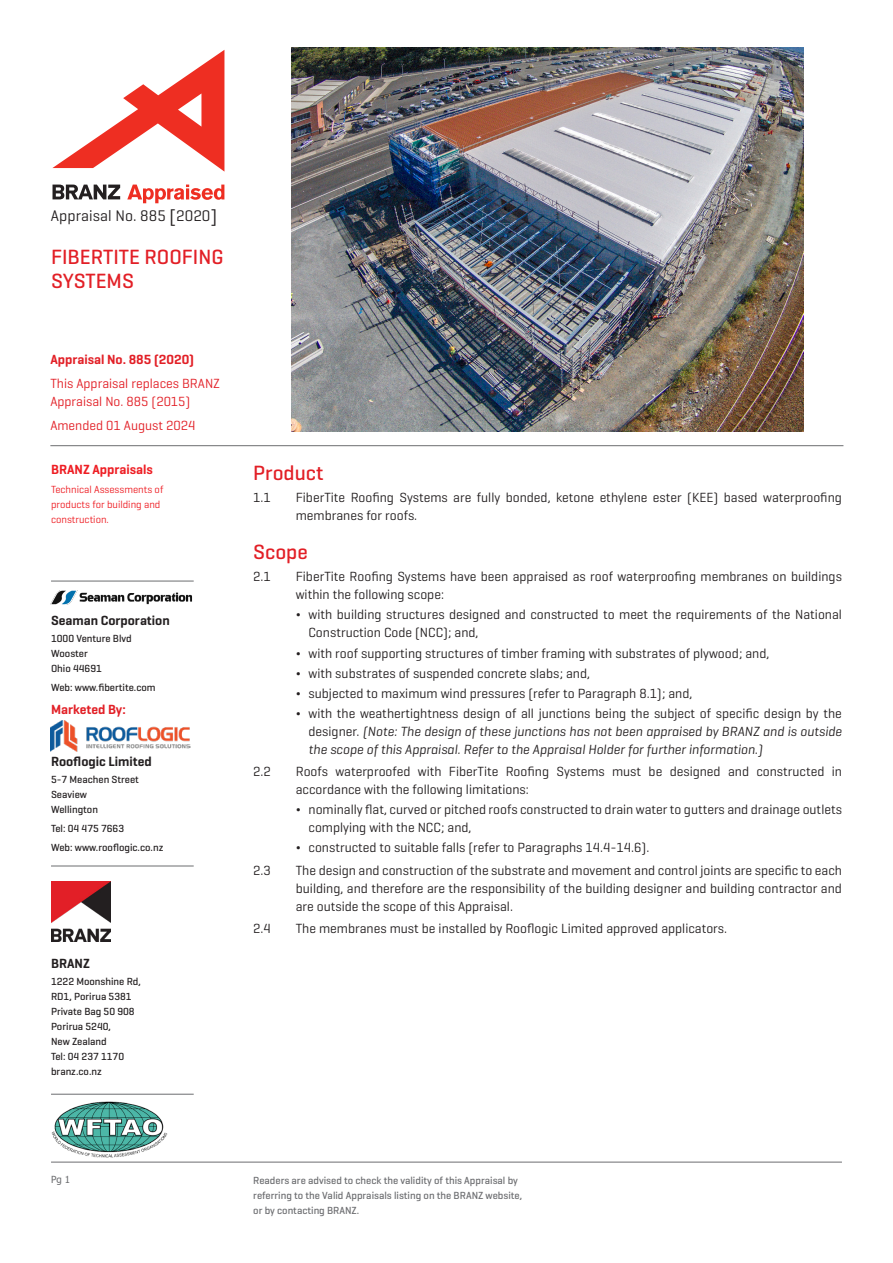
<style>
.page{position:relative;width:893px;height:1263px;background:#fff}
.page>*{position:absolute;margin:0;border:0;box-sizing:border-box;transform-origin:0 0}
.H3_Geo_P{font:500 21px/24px "Geogrotesque";color:#e21f26}
.t1{font:15.6px "Geogrotesque";letter-spacing:.005em;color:#231f20}
.t2{font:13.5px/18px "Geogrotesque";color:#231f20}
.t3{font:italic 13.5px/18px "Geogrotesque";color:#231f20;text-align:justify}
.H4_Geo_P{font:13.5px/18px "Geogrotesque";color:#e21f26}
.H5_Geo_P{font:600 13.5px "Geogrotesque";color:#231f20}
.H4_Geo_P-2{font:600 13.5px "Geogrotesque";color:#e21f26}
.Body{font:600 13.5px "Geogrotesque";color:#ee1d23}
.H5_Geo_P-2{font:600 13.5px "Geogrotesque";color:#e21f26}
.Small_Body_Geo_P{font:500 10.5px/15px "Geogrotesque";color:#231f20}
.Small_Body_Geo_P-2{font:500 10.5px/15px "Geogrotesque";color:#6c6d70}
.Body-2{font:10.5px/15px "Geogrotesque";color:#ee1d23}
.t4{font:9.75px "Tahoma";color:#6c6d70}
.s1{font-size:18.3px}
.s2{font-weight:500}
.s3{font-weight:500;font-style:normal}
.s4{font-style:normal}
</style>
<div class="page">
<hr style="left:51px;top:581px;width:143px;height:1px;background:#6c6d70">
<hr style="left:51px;top:866px;width:143px;height:1px;background:#6c6d70">
<img style="left:51px;top:882px;width:60px;height:59px">
<hr style="left:51px;top:1094px;width:143px;height:1px;background:#6c6d70">
<hr style="left:50px;top:445px;width:793px;height:1px;background:#6c6d70">
<hr style="left:51px;top:1162px;width:791px;height:1px;background:#6c6d70">
<img style="left:51px;top:1101px;width:117px;height:57px">
<svg style="left:52px;top:50px;width:172px;height:122px"></svg>
<svg style="left:127px;top:185px;width:97px;height:18px"></svg>
<svg style="left:53px;top:185px;width:67px;height:14px"></svg>
<img style="left:292px;top:47px;width:512px;height:384px">
<img style="left:50px;top:721px;width:141px;height:31px">
<img style="left:50px;top:591px;width:142px;height:14px">
<p class="t1" style="left:51px;top:206px;width:168px">Appraisal No. 885 <span class="s1">[</span>2020<span class="s1">]</span></p>
<p class="H3_Geo_P" style="left:51px;top:245px;width:174px">FIBERTITE ROOFING<br>SYSTEMS</p>
<p class="H4_Geo_P-2" style="left:50px;top:350px;width:145px">Appraisal No. 885 (2020)</p>
<p class="H4_Geo_P" style="left:50px;top:374px;width:171px">This Appraisal replaces BRANZ<br>Appraisal No. 885 (2015)</p>
<p class="H4_Geo_P" style="left:50px;top:416px;width:147px">Amended 01 August 2024</p>
<p class="Body" style="left:51px;top:461px;width:103px">BRANZ Appraisals</p>
<p class="Body-2" style="left:51px;top:482px;width:114px">Technical Assessments of products for building and construction.</p>
<p class="H5_Geo_P" style="left:51px;top:612px;width:120px">Seaman Corporation</p>
<p class="Small_Body_Geo_P" style="left:51px;top:631px;width:82px">1000 Venture Blvd</p>
<p class="Small_Body_Geo_P" style="left:51px;top:646px;width:38px">Wooster</p>
<p class="Small_Body_Geo_P" style="left:51px;top:661px;width:52px">Ohio 44691</p>
<p class="Small_Body_Geo_P" style="left:51px;top:680px;width:106px">Web: www.fibertite.com</p>
<p class="H5_Geo_P-2" style="left:51px;top:700px;width:76px">Marketed By:</p>
<p class="H5_Geo_P" style="left:51px;top:752px;width:102px">Rooflogic Limited</p>
<p class="Small_Body_Geo_P" style="left:51px;top:771px;width:90px">5-7 Meachen Street</p>
<p class="Small_Body_Geo_P" style="left:51px;top:786px;width:38px">Seaview</p>
<p class="Small_Body_Geo_P" style="left:51px;top:801px;width:49px">Wellington</p>
<p class="Small_Body_Geo_P" style="left:51px;top:821px;width:75px">Tel: 04 475 7663</p>
<p class="Small_Body_Geo_P" style="left:51px;top:840px;width:114px">Web: www.rooflogic.co.nz</p>
<p class="H5_Geo_P" style="left:51px;top:955px;width:40px">BRANZ</p>
<p class="Small_Body_Geo_P" style="left:51px;top:974px;width:91px">1222 Moonshine Rd,</p>
<p class="Small_Body_Geo_P" style="left:51px;top:989px;width:82px">RD1, Porirua 5381</p>
<p class="Small_Body_Geo_P" style="left:51px;top:1004px;width:85px">Private Bag 50 908</p>
<p class="Small_Body_Geo_P" style="left:51px;top:1019px;width:62px">Porirua 5240,<br>New Zealand</p>
<p class="Small_Body_Geo_P" style="left:51px;top:1049px;width:75px">Tel: 04 237 1170</p>
<p class="Small_Body_Geo_P" style="left:51px;top:1064px;width:52px">branz.co.nz</p>
<p class="H3_Geo_P" style="left:253px;top:460px;width:72px">Product</p>
<p class="t2" style="left:253px;top:488px;width:19px">1.1</p>
<p class="t2" style="left:296px;top:488px;width:548px">FiberTite Roofing Systems are fully bonded, ketone ethylene ester (KEE) based waterproofing membranes for roofs.</p>
<p class="H3_Geo_P" style="left:253px;top:539px;width:56px">Scope</p>
<p class="t2" style="left:253px;top:567px;width:19px">2.1</p>
<p class="t2" style="left:296px;top:567px;width:548px">FiberTite Roofing Systems have been appraised as roof waterproofing membranes on buildings within the following scope:</p>
<p class="t2" style="left:309px;top:605px;width:535px;text-indent:-13px"><span class="s2">¬</span> with building structures designed and constructed to meet the requirements of the National<br>Construction Code (NCC); and,</p>
<p class="t2" style="left:296px;top:643px;width:475px"><span class="s2">¬</span> with roof supporting structures of timber framing with substrates of plywood; and,</p>
<p class="t2" style="left:296px;top:664px;width:296px"><span class="s2">¬</span> with substrates of suspended concrete slabs; and,</p>
<p class="t2" style="left:296px;top:684px;width:398px"><span class="s2">¬</span> subjected to maximum wind pressures (refer to Paragraph 8.1); and,</p>
<p class="t3" style="left:309px;top:704px;width:535px;text-indent:-13px"><span class="s3">¬</span> <span class="s4">with the weathertightness design of all junctions being the subject of specific design by the designer.</span> (Note: The design of these junctions has not been appraised by BRANZ and is outside the scope of this Appraisal. Refer to the Appraisal Holder for further information.)</p>
<p class="t2" style="left:253px;top:762px;width:19px">2.2</p>
<p class="t2" style="left:296px;top:762px;width:548px">Roofs waterproofed with FiberTite Roofing Systems must be designed and constructed in accordance with the following limitations:</p>
<p class="t2" style="left:309px;top:800px;width:535px;text-indent:-13px"><span class="s2">¬</span> nominally flat, curved or pitched roofs constructed to drain water to gutters and drainage outlets complying with the NCC; and,</p>
<p class="t2" style="left:296px;top:838px;width:355px"><span class="s2">¬</span> constructed to suitable falls (refer to Paragraphs 14.4-14.6).</p>
<p class="t2" style="left:253px;top:861px;width:19px">2.3</p>
<p class="t2" style="left:296px;top:861px;width:548px;text-align:justify">The design and construction of the substrate and movement and control joints are specific to each building, and therefore are the responsibility of the building designer and building contractor and are outside the scope of this Appraisal.</p>
<p class="t2" style="left:253px;top:919px;width:19px">2.4</p>
<p class="t2" style="left:296px;top:919px;width:433px">The membranes must be installed by Rooflogic Limited approved applicators.</p>
<p class="t4" style="left:51px;top:1173px;width:21px">Pg 1</p>
<p class="Small_Body_Geo_P-2" style="left:253px;top:1172px;width:270px">Readers are advised to check the validity of this Appraisal by referring to the Valid Appraisals listing on the BRANZ website, or by contacting BRANZ.</p>
</div>
